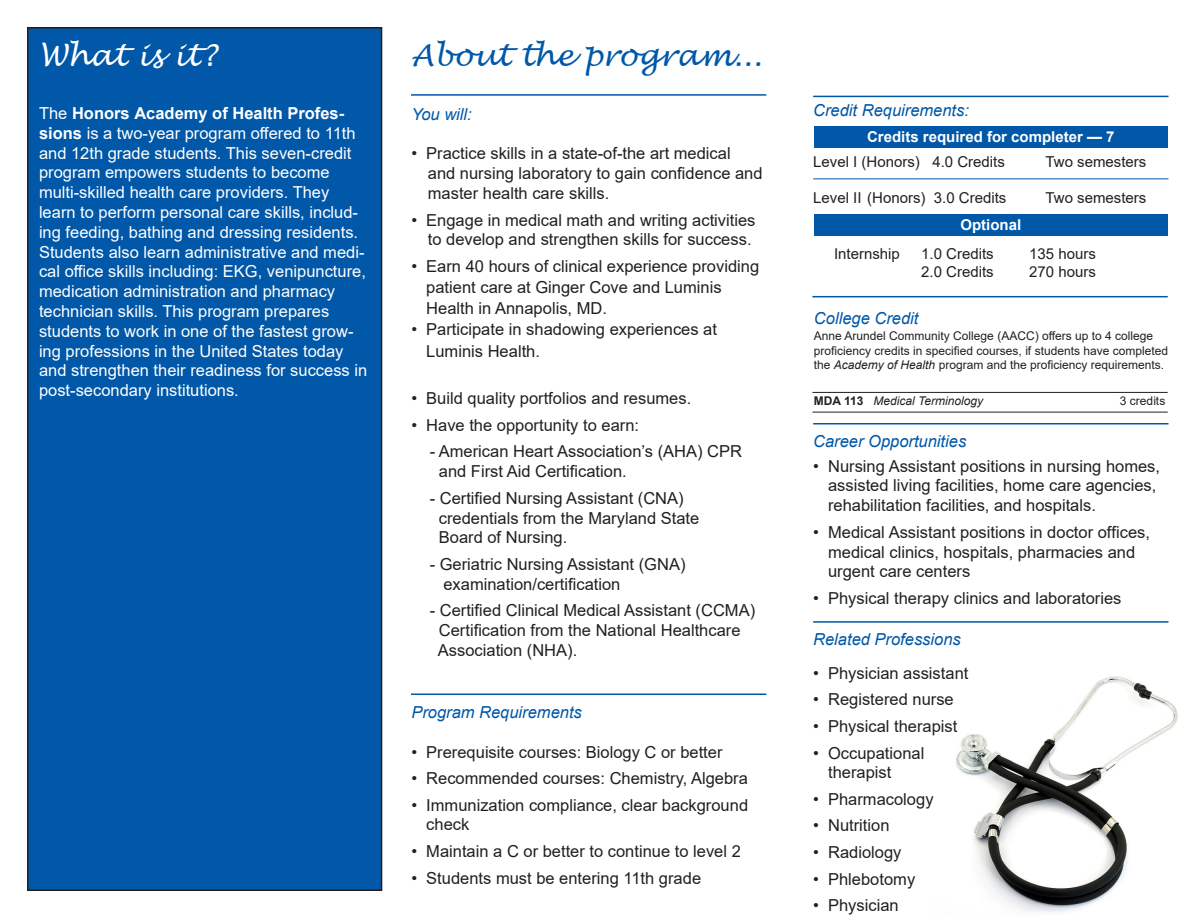
<style>
.page{position:relative;width:1188px;height:918px;background:#fff}
.page>*{position:absolute;margin:0;border:0;box-sizing:border-box;transform-origin:0 0}
.t1{font:italic 30px "Lucida Handwriting";color:#0157a8}
.t2{font:italic 30px "Lucida Handwriting";color:#fff}
.t3{font:16.5px/19.8px "Arial";color:#231f20}
.t4{font:16.5px/19.8px "Arial";color:#fff}
.t5{font:italic 16.5px "Arial";color:#0157a8}
.t6{font:15px "Arial";color:#231f20}
.t7{font:700 15px "Arial";color:#fff}
.t8{font:12px/14.4px "Arial";color:#231f20}
.t9{font:italic 12px "Arial";color:#231f20}
.s1{font-weight:700}
.s2{font-style:italic}
.s3{font-weight:700;font-style:normal}
</style>
<div class="page">
<div style="left:28px;top:28px;width:354px;height:862px;background:#0157a8"></div>
<div style="left:27px;top:27px;width:355px;height:864px;border:2px solid #231f20"></div>
<hr style="left:411px;top:94px;width:355px;height:2px;background:#0157a8">
<hr style="left:411px;top:694px;width:355px;height:1px;background:#0157a8">
<hr style="left:813px;top:96px;width:355px;height:1px;background:#0157a8">
<div style="left:814px;top:126px;width:354px;height:22px;background:#0157a8"></div>
<hr style="left:813px;top:178px;width:355px;height:1px;background:#0157a8">
<hr style="left:813px;top:423px;width:355px;height:1px;background:#0157a8">
<hr style="left:813px;top:621px;width:355px;height:2px;background:#0157a8">
<img style="left:956px;top:676px;width:222px;height:237px">
<div style="left:814px;top:214px;width:354px;height:22px;background:#0157a8"></div>
<hr style="left:812px;top:296px;width:356px;height:1px;background:#0157a8">
<hr style="left:812px;top:392px;width:356px;height:1px;background:#231f20">
<hr style="left:812px;top:412px;width:356px;height:1px;background:#231f20">
<p class="t2" style="left:39px;top:37px;width:179px">What is it?</p>
<p class="t4" style="left:39px;top:103px;width:330px">The <span class="s1">Honors Academy of Health Profes&shy;sions</span> is a two-year program offered to 11th and 12th grade students. This seven-credit program empowers students to become multi-skilled health care providers. They learn to perform personal care skills, includ&shy;ing feeding, bathing and dressing residents.<br>Students also learn administrative and medi&shy;cal office skills including: EKG, venipuncture, medication administration and pharmacy technician skills. This program prepares students to work in one of the fastest grow&shy;ing professions in the United States today and strengthen their readiness for success in post-secondary institutions.</p>
<p class="t1" style="left:411px;top:37px;width:352px">About the program...</p>
<p class="t5" style="left:411px;top:103px;width:62px">You will:</p>
<p class="t3" style="left:428px;top:144px;width:336px;text-indent:-17px">• Practice skills in a state-of-the art medical<br>and nursing laboratory to gain confidence and master health care skills.</p>
<p class="t3" style="left:411px;top:210px;width:346px;text-align:right">• Engage in medical math and writing activities to develop and strengthen skills for success.</p>
<p class="t3" style="left:411px;top:256px;width:7px">•</p>
<p class="t3" style="left:426px;top:256px;width:334px;line-height:21.1px">Earn 40 hours of clinical experience providing patient care at Ginger Cove and Luminis Health in Annapolis, MD.<br>Participate in shadowing experiences at Luminis Health.</p>
<p class="t3" style="left:411px;top:388px;width:281px">• Build quality portfolios and resumes.</p>
<p class="t3" style="left:411px;top:415px;width:229px">• Have the opportunity to earn:</p>
<p class="t3" style="left:439px;top:442px;width:305px;text-indent:-9px">- American Heart Association’s (AHA) CPR and First Aid Certification.</p>
<p class="t3" style="left:430px;top:488px;width:255px">- Certified Nursing Assistant (CNA)</p>
<p class="t3" style="left:439px;top:508px;width:262px">credentials from the Maryland State<br>Board of Nursing.</p>
<p class="t3" style="left:443px;top:554px;width:244px;text-indent:-14px">- Geriatric Nursing Assistant (GNA) examination/certification</p>
<p class="t3" style="left:438px;top:600px;width:319px;text-indent:-8px">- Certified Clinical Medical Assistant (CCMA)<br>Certification from the National Healthcare<br>Association (NHA).</p>
<p class="t3" style="left:411px;top:319px;width:7px">•</p>
<p class="t5" style="left:411px;top:701px;width:172px">Program Requirements</p>
<p class="t3" style="left:411px;top:742px;width:313px">• Prerequisite courses: Biology C or better</p>
<p class="t3" style="left:411px;top:768px;width:338px">• Recommended courses: Chemistry, Algebra</p>
<p class="t3" style="left:426px;top:795px;width:323px;text-indent:-15px">• Immunization compliance, clear background check</p>
<p class="t3" style="left:411px;top:841px;width:331px">• Maintain a C or better to continue to level 2</p>
<p class="t3" style="left:411px;top:868px;width:291px">• Students must be entering 11th grade</p>
<p class="t5" style="left:813px;top:99px;width:157px">Credit Requirements:</p>
<p class="t7" style="left:867px;top:126px;width:249px">Credits required for completer — 7</p>
<p class="t6" style="left:813px;top:151px;width:193px">Level I (Honors) 4.0 Credits</p>
<p class="t6" style="left:1046px;top:151px;width:102px">Two semesters</p>
<p class="t6" style="left:813px;top:187px;width:195px">Level II (Honors) 3.0 Credits</p>
<p class="t6" style="left:1046px;top:187px;width:102px">Two semesters</p>
<p class="t7" style="left:960px;top:214px;width:62px">Optional</p>
<p class="t6" style="left:834px;top:244px;width:67px">Internship</p>
<p class="t6" style="left:921px;top:244px;width:74px">1.0 Credits</p>
<p class="t6" style="left:1029px;top:244px;width:68px">135 hours</p>
<p class="t6" style="left:921px;top:262px;width:74px">2.0 Credits</p>
<p class="t6" style="left:1029px;top:262px;width:68px">270 hours</p>
<p class="t5" style="left:814px;top:307px;width:106px">College Credit</p>
<p class="t8" style="left:814px;top:329px;width:356px">Anne Arundel Community College (AACC) offers up to 4 college proficiency credits in specified courses, if students have completed the <span class="s2">Academy of Health</span> program and the proficiency requirements.</p>
<p class="t9" style="left:814px;top:393px;width:171px"><span class="s3">MDA 113</span> Medical Terminology</p>
<p class="t8" style="left:1120px;top:393px;width:47px">3 credits</p>
<p class="t5" style="left:813px;top:431px;width:155px">Career Opportunities</p>
<p class="t3" style="left:828px;top:456px;width:333px;text-indent:-15px">• Nursing Assistant positions in nursing homes, assisted living facilities, home care agencies, rehabilitation facilities, and hospitals.</p>
<p class="t3" style="left:828px;top:522px;width:323px;text-indent:-15px">• Medical Assistant positions in doctor offices, medical clinics, hospitals, pharmacies and urgent care centers</p>
<p class="t3" style="left:813px;top:588px;width:310px">• Physical therapy clinics and laboratories</p>
<p class="t5" style="left:813px;top:628px;width:149px">Related Professions</p>
<p class="t3" style="left:813px;top:663px;width:157px">• Physician assistant</p>
<p class="t3" style="left:813px;top:690px;width:142px">• Registered nurse</p>
<p class="t3" style="left:813px;top:716px;width:146px">• Physical therapist</p>
<p class="t3" style="left:828px;top:743px;width:98px;text-indent:-15px">• Occupational therapist</p>
<p class="t3" style="left:813px;top:789px;width:122px">• Pharmacology</p>
<p class="t3" style="left:813px;top:816px;width:78px">• Nutrition</p>
<p class="t3" style="left:813px;top:842px;width:90px">• Radiology</p>
<p class="t3" style="left:813px;top:869px;width:104px">• Phlebotomy</p>
<p class="t3" style="left:813px;top:895px;width:87px">• Physician</p>
</div>
